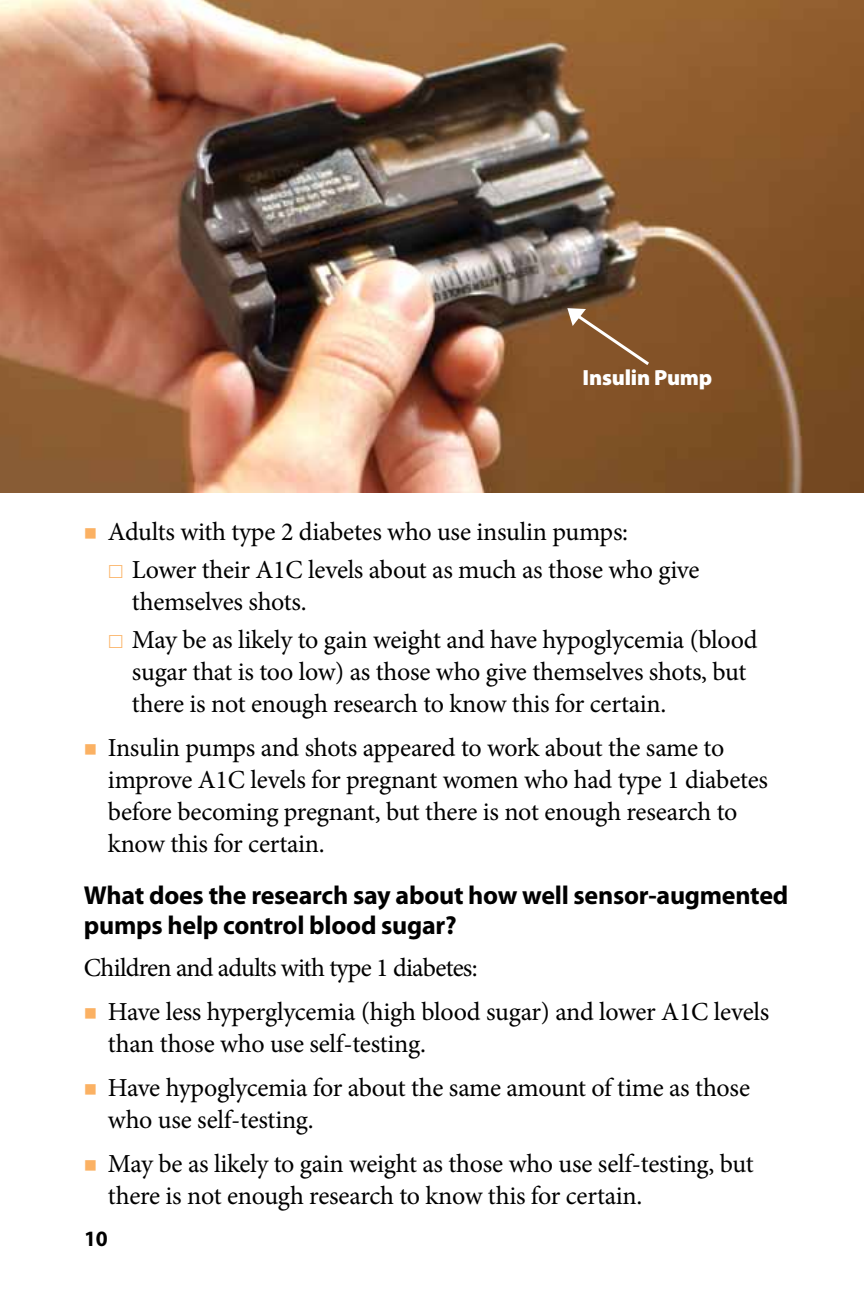
<style>
.page{position:relative;width:864px;height:1296px;background:#fff}
.page>*{position:absolute;margin:0;border:0;box-sizing:border-box;transform-origin:0 0}
.t1{font:26px/32px "Minion Pro";letter-spacing:-.015em;color:#000}
.t2{font:700 26px/30px "Myriad Pro";letter-spacing:-.01em;color:#000}
.t3{font:900 22px "Myriad Pro";letter-spacing:-.01em;color:#fff}
.t4{font:700 22px "Myriad Pro";color:#000}
</style>
<div class="page">
<img style="left:0;top:0;width:864px;height:492px">
<svg style="left:567px;top:307px;width:85px;height:61px;background:#8e613a"></svg>
<p class="t3" style="left:583px;top:363px;width:131px">Insulin Pump</p>
<p class="t1" style="left:132px;top:513px;width:569px;line-height:38px;text-indent:-24px">Adults with type 2 diabetes who use insulin pumps:<br>Lower their A1C levels about as much as those who give</p>
<p class="t1" style="left:132px;top:583px;width:627px;line-height:38px">themselves shots.<br>May be as likely to gain weight and have hypoglycemia (blood</p>
<p class="t1" style="left:132px;top:656px;width:616px">sugar that is too low) as those who give themselves shots, but there is not enough research to know this for certain.</p>
<p class="t1" style="left:108px;top:732px;width:662px">Insulin pumps and shots appeared to work about the same to improve A1C levels for pregnant women who had type 1 diabetes before becoming pregnant, but there is not enough research to know this for certain.</p>
<p class="t2" style="left:84px;top:880px;width:706px">What does the research say about how well sensor-augmented pumps help control blood sugar?</p>
<p class="t1" style="left:108px;top:946px;width:663px;line-height:44px;text-indent:-24px">Children and adults with type 1 diabetes:<br>Have less hyperglycemia (high blood sugar) and lower A1C levels</p>
<p class="t1" style="left:108px;top:1022px;width:644px;line-height:44px">than those who use self-testing.<br>Have hypoglycemia for about the same amount of time as those</p>
<p class="t1" style="left:108px;top:1098px;width:647px;line-height:44px">who use self-testing.<br>May be as likely to gain weight as those who use self-testing, but</p>
<p class="t1" style="left:108px;top:1180px;width:536px">there is not enough research to know this for certain.</p>
<p class="t4" style="left:84px;top:1224px;width:25px">10</p>
</div>
